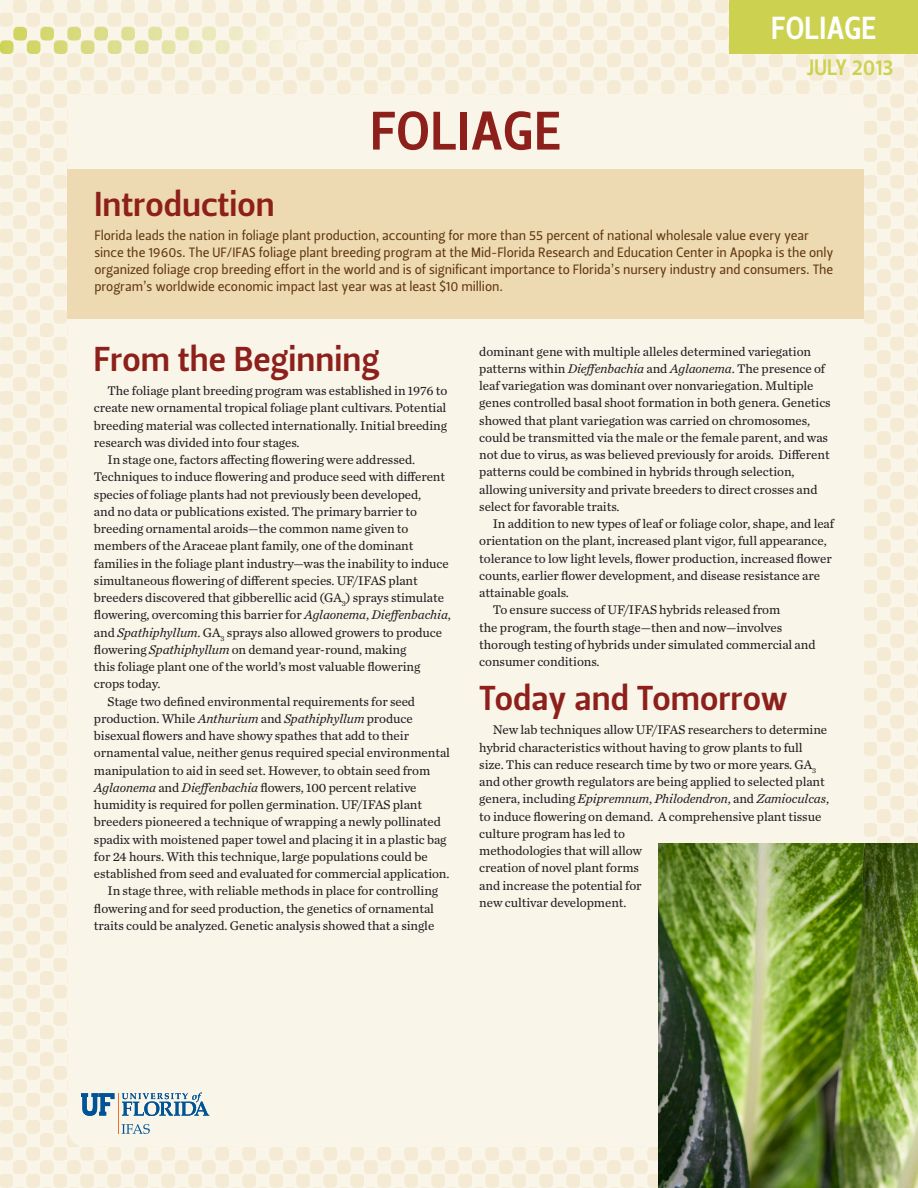
<style>
.page{position:relative;width:918px;height:1188px;background:#fff}
.page>*{position:absolute;margin:0;border:0;box-sizing:border-box;transform-origin:0 0}
.t1{font:54px "Leitura Sans Grot 3";letter-spacing:.015em;color:#8d201b}
.t2{font:34.5px "Leitura Sans Grot 3";color:#8d201b}
.t3{font:31.8px "Leitura Sans Grot 3";letter-spacing:.01em;color:#fff;scale:.94 1}
.t4{font:22.2px "Leitura Sans Grot 3";letter-spacing:-.005em;color:#ccd250;scale:.94 1}
.Intro_Text_beginning{font:13.5px/17.2px "Leitura Sans Grot 2";letter-spacing:-.005em;color:#603711}
.body{font:13.2px/17.2px "Chronicle Text G2";letter-spacing:-.005em;color:#231f20}
.s1{font-style:italic}
</style>
<div class="page">
<div style="left:0;top:0;width:918px;height:1188px;background:linear-gradient(to right,#f8f1e0,#f8f0df)"></div>
<div style="left:68px;top:94px;width:796px;height:1053px;background:#faf5e9;border-radius:18px"></div>
<svg style="left:0;top:27px;width:1px;height:13px"></svg>
<div style="left:148px;top:27px;width:14px;height:13px;background:#e2e2a2;border-radius:4px"></div>
<svg style="left:68px;top:27px;width:13px;height:13px"></svg>
<svg style="left:230px;top:27px;width:13px;height:13px"></svg>
<div style="left:27px;top:40px;width:13px;height:14px;background:#d2d668;border-radius:4px"></div>
<div style="left:189px;top:40px;width:13px;height:14px;background:#e8e7b4;border-radius:4px"></div>
<div style="left:108px;top:40px;width:14px;height:14px;background:#ddde8f;border-radius:4px"></div>
<div style="left:270px;top:40px;width:14px;height:14px;background:#f4f0d8;border-radius:4px"></div>
<div style="left:0;top:40px;width:14px;height:14px;background:#cfd45b;border-radius:4px"></div>
<div style="left:162px;top:40px;width:14px;height:14px;background:#e4e4a7;border-radius:4px"></div>
<div style="left:81px;top:40px;width:13px;height:14px;background:#d9da83;border-radius:4px"></div>
<div style="left:243px;top:40px;width:13px;height:14px;background:#f0edcd;border-radius:4px"></div>
<div style="left:40px;top:27px;width:14px;height:13px;background:#d4d870;border-radius:4px"></div>
<div style="left:202px;top:27px;width:14px;height:13px;background:#eae9ba;border-radius:4px"></div>
<svg style="left:122px;top:27px;width:13px;height:13px"></svg>
<svg style="left:284px;top:27px;width:13px;height:13px"></svg>
<svg style="left:14px;top:27px;width:13px;height:13px"></svg>
<svg style="left:176px;top:27px;width:13px;height:13px"></svg>
<div style="left:94px;top:27px;width:14px;height:13px;background:#dbdd89;border-radius:4px"></div>
<div style="left:256px;top:27px;width:14px;height:13px;background:#f2eed2;border-radius:4px"></div>
<div style="left:54px;top:40px;width:14px;height:14px;background:#d6d876;border-radius:4px"></div>
<div style="left:216px;top:40px;width:14px;height:14px;background:#eceac1;border-radius:4px"></div>
<div style="left:135px;top:40px;width:13px;height:14px;background:#e1e19b;border-radius:4px"></div>
<div style="left:297px;top:40px;width:13px;height:14px;background:#f9f4e7;border-radius:4px"></div>
<hr style="left:118px;top:1093px;width:1px;height:41px;background:#f36e21">
<svg style="left:122px;top:1092px;width:87px;height:24px"></svg>
<svg style="left:81px;top:1093px;width:33px;height:23px"></svg>
<svg style="left:122px;top:1124px;width:28px;height:10px"></svg>
<div style="left:729px;top:0;width:189px;height:54px;background:#ccd250"></div>
<img style="left:658px;top:843px;width:260px;height:345px">
<div style="left:68px;top:169px;width:796px;height:149px;background:#edd9b2"></div>
<p class="t1" style="left:370px;top:94px;width:193px">FOLIAGE</p>
<h3 class="t3" style="left:771px;top:6px;width:113px">FOLIAGE</h3>
<h3 class="t4" style="left:807px;top:53px;width:93px">JULY 2013</h3>
<p class="t2" style="left:94px;top:180px;width:182px">Introduction</p>
<p class="Intro_Text_beginning" style="left:94px;top:226px;width:741px">Florida leads the nation in foliage plant production, accounting for more than 55 percent of national wholesale value every year since the 1960s. The UF/IFAS foliage plant breeding program at the Mid-Florida Research and Education Center in Apopka is the only organized foliage crop breeding effort in the world and is of significant importance to Florida’s nursery industry and consumers. The program’s worldwide economic impact last year was at least $10 million.</p>
<p class="t2" style="left:94px;top:336px;width:287px">From the Beginning</p>
<p class="body" style="left:94px;top:381px;width:355px;text-align:justify;text-indent:14px">The foliage plant breeding program was established in 1976 to create new ornamental tropical foliage plant cultivars. Potential breeding material was collected internationally. Initial breeding research was divided into four stages.</p>
<p class="body" style="left:94px;top:450px;width:359px;text-indent:14px">In stage one, factors affecting flowering were addressed.<br>Techniques to induce flowering and produce seed with different species of foliage plants had not previously been developed,<br>and no data or publications existed. The primary barrier to breeding ornamental aroids—the common name given to members of the Araceae plant family, one of the dominant families in the foliage plant industry—was the inability to induce simultaneous flowering of different species. UF/IFAS plant breeders discovered that gibberellic acid (GA<sub>3</sub>) sprays stimulate flowering, overcoming this barrier for <span class="s1">Aglaonema</span>, <span class="s1">Dieffenbachia</span>, and <span class="s1">Spathiphyllum</span>. GA<sub>3</sub> sprays also allowed growers to produce flowering <span class="s1">Spathiphyllum</span> on demand year-round, making<br>this foliage plant one of the world’s most valuable flowering crops today.</p>
<p class="body" style="left:94px;top:692px;width:358px;text-indent:14px">Stage two defined environmental requirements for seed production. While <span class="s1">Anthurium</span> and <span class="s1">Spathiphyllum</span> produce bisexual flowers and have showy spathes that add to their ornamental value, neither genus required special environmental manipulation to aid in seed set. However, to obtain seed from <span class="s1">Aglaonema</span> and <span class="s1">Dieffenbachia</span> flowers, 100 percent relative humidity is required for pollen germination. UF/IFAS plant breeders pioneered a technique of wrapping a newly pollinated spadix with moistened paper towel and placing it in a plastic bag for 24 hours. With this technique, large populations could be established from seed and evaluated for commercial application.</p>
<p class="body" style="left:94px;top:882px;width:346px;text-indent:14px">In stage three, with reliable methods in place for controlling flowering and for seed production, the genetics of ornamental traits could be analyzed. Genetic analysis showed that a single</p>
<p class="body" style="left:479px;top:342px;width:353px">dominant gene with multiple alleles determined variegation patterns within <span class="s1">Dieffenbachia</span> and <span class="s1">Aglaonema</span>. The presence of leaf variegation was dominant over nonvariegation. Multiple genes controlled basal shoot formation in both genera. Genetics showed that plant variegation was carried on chromosomes, could be transmitted via the male or the female parent, and was not due to virus, as was believed previously for aroids. Different patterns could be combined in hybrids through selection, allowing university and private breeders to direct crosses and select for favorable traits.</p>
<p class="body" style="left:479px;top:514px;width:356px;text-indent:14px">In addition to new types of leaf or foliage color, shape, and leaf orientation on the plant, increased plant vigor, full appearance, tolerance to low light levels, flower production, increased flower counts, earlier flower development, and disease resistance are attainable goals.</p>
<p class="body" style="left:479px;top:601px;width:338px;text-indent:14px">To ensure success of UF/IFAS hybrids released from<br>the program, the fourth stage—then and now—involves thorough testing of hybrids under simulated commercial and consumer conditions.</p>
<p class="t2" style="left:479px;top:675px;width:310px">Today and Tomorrow</p>
<p class="body" style="left:479px;top:721px;width:351px;text-indent:14px">New lab techniques allow UF/IFAS researchers to determine hybrid characteristics without having to grow plants to full size. This can reduce research time by two or more years. GA<sub>3 </sub>and other growth regulators are being applied to selected plant genera, including <span class="s1">Epipremnum</span>, <span class="s1">Philodendron</span>, and <span class="s1">Zamioculcas</span>, to induce flowering on demand. A comprehensive plant tissue culture program has led to<br>methodologies that will allow<br>creation of novel plant forms<br>and increase the potential for<br>new cultivar development.</p>
</div>
